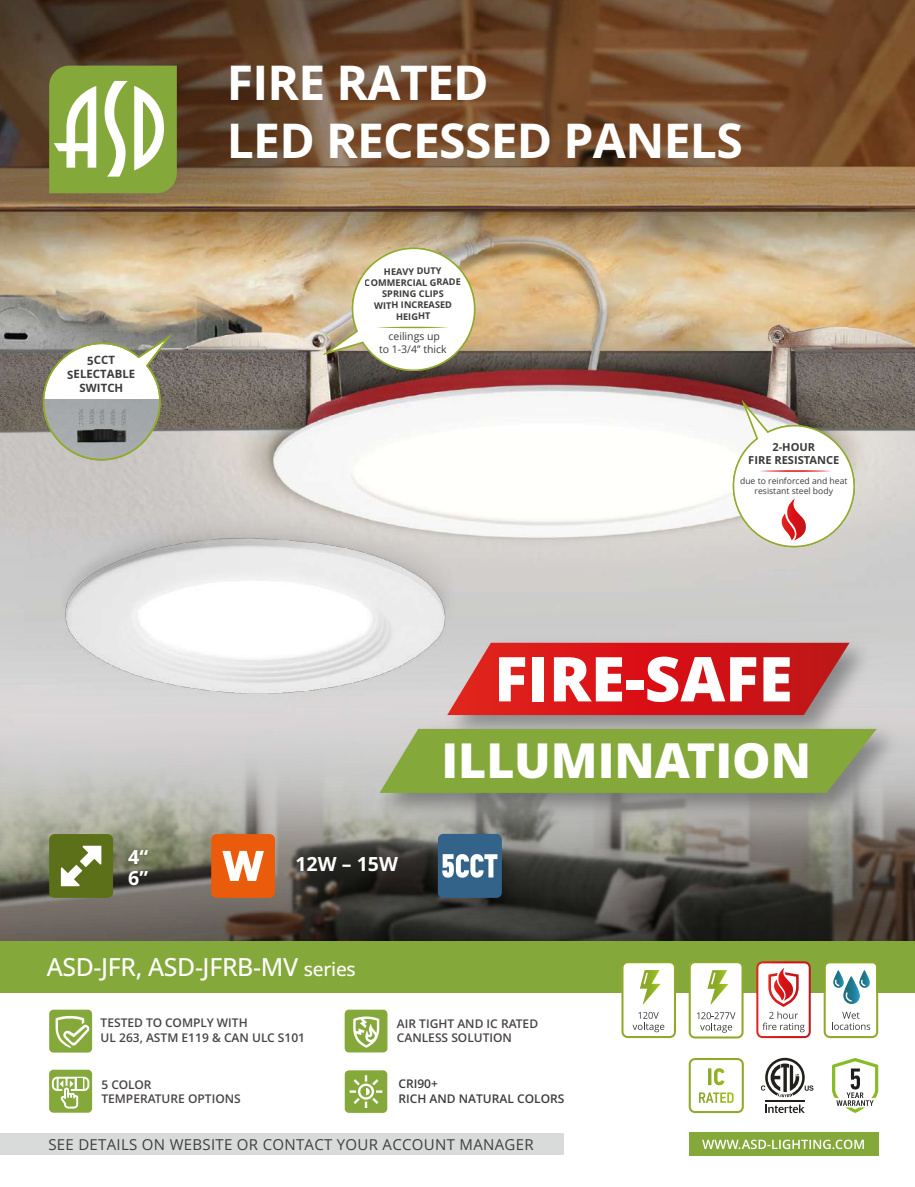
<style>
.page{position:relative;width:915px;height:1187px;background:#fff}
.page>*{position:absolute;margin:0;border:0;box-sizing:border-box;transform-origin:0 0}
.t1{font:800 61.8px "Open Sans";color:#fff}
.t2{font:800 48.45px "Open Sans";color:#fff}
.t3{font:700 48px/57.6px "Open Sans";letter-spacing:-.015em;color:#fff}
.t4{font:500 24.9px "Open Sans";letter-spacing:-.015em;color:#fff}
.t5{font:700 19.5px "Open Sans";color:#fff}
.t6{font:15px "Open Sans";letter-spacing:.02em;color:#3f3f40}
.t7{font:600 12px/14.4px "Open Sans";color:#494444}
.t8{font:600 12px/14.4px "Open Sans";color:#3c3c3b}
.t9{font:700 11.4px/13.8px "Open Sans";color:#3c3c3b;text-align:center}
.t10{font:700 11.1px/13.2px "Open Sans";color:#3c3c3b;text-align:center}
.t11{font:10.5px/12.8px "Open Sans";color:#3c3c3b;text-align:center}
.t12{font:700 9.15px/11.2px "Open Sans";color:#3c3c3b;text-align:center}
.t13{font:8.55px/9.9px "Open Sans";color:#3c3c3b;text-align:center}
.s1{font-size:19.2px}
</style>
<div class="page">
<img style="left:0;top:0;width:914px;height:941px">
<div style="left:211px;top:834px;width:64px;height:63px;background:#ea5b0b;border-radius:5px"></div>
<svg style="left:222px;top:850px;width:42px;height:30px"></svg>
<div style="left:0;top:1133px;width:563px;height:22px;background:#d9dada"></div>
<div style="left:688px;top:1132px;width:190px;height:24px;background:#84a839"></div>
<svg style="left:702px;top:1139px;width:161px;height:9px"></svg>
<img style="left:481px;top:630px;width:401px;height:86px">
<svg style="left:481px;top:642px;width:368px;height:73px;background:#d12022"></svg>
<img style="left:367px;top:716px;width:542px;height:110px">
<svg style="left:379px;top:728px;width:497px;height:64px;background:#87a841"></svg>
<div style="left:49px;top:834px;width:64px;height:63px;background:#5c6f19;border-radius:5px"></div>
<svg style="left:61px;top:845px;width:40px;height:41px"></svg>
<svg style="left:344px;top:1070px;width:43px;height:42px;background:#98b65a"></svg>
<div style="left:0;top:941px;width:914px;height:51px;background:#84a839"></div>
<svg style="left:49px;top:66px;width:128px;height:127px"></svg>
<div style="left:437px;top:833px;width:64px;height:64px;background:#346389;border-radius:5px"></div>
<svg style="left:442px;top:854px;width:55px;height:23px"></svg>
<svg style="left:621px;top:961px;width:54px;height:76px"></svg>
<svg style="left:823px;top:961px;width:54px;height:76px"></svg>
<svg style="left:832px;top:1058px;width:45px;height:54px"></svg>
<svg style="left:765px;top:1104px;width:39px;height:8px"></svg>
<hr style="left:765px;top:1100px;width:39px;height:1px;background:#23201c">
<svg style="left:761px;top:1057px;width:52px;height:40px"></svg>
<svg style="left:756px;top:961px;width:54px;height:76px"></svg>
<svg style="left:36px;top:331px;width:139px;height:136px"></svg>
<svg style="left:318px;top:238px;width:167px;height:140px"></svg>
<svg style="left:726px;top:396px;width:138px;height:161px"></svg>
<svg style="left:49px;top:1009px;width:43px;height:43px;background:#9cb961"></svg>
<svg style="left:344px;top:1009px;width:43px;height:43px;background:#a0bb66"></svg>
<svg style="left:49px;top:1069px;width:43px;height:43px;background:#a0bc67"></svg>
<svg style="left:688px;top:961px;width:55px;height:77px"></svg>
<svg style="left:688px;top:1058px;width:55px;height:54px"></svg>
<img style="left:29px;top:475px;width:452px;height:280px">
<h3 class="t3" style="left:227px;top:53px;width:517px">FIRE RATED<br>LED RECESSED PANELS</h3>
<p class="t9" style="left:67px;top:353px;width:70px;rotate:-1deg">5CCT<br>SELECTABLE<br>SWITCH</p>
<h3 class="t5" style="left:128px;top:842px;width:21px">4“</h3>
<h3 class="t5" style="left:128px;top:863px;width:21px">6”</h3>
<p class="t12" style="left:364px;top:266px;width:97px;rotate:-1deg">HEAVY DUTY<br>COMMERCIAL GRADE<br>SPRING CLIPS<br>WITH INCREASED<br>HEIGHT</p>
<p class="t11" style="left:379px;top:330px;width:69px">ceilings up<br>to 1-3/4’’ thick</p>
<p class="t10" style="left:748px;top:439px;width:92px">2-HOUR<br>FIRE RESISTANCE</p>
<p class="t13" style="left:739px;top:476px;width:109px">due to reinforced and heat resistant steel body</p>
<h1 class="t1" style="left:494px;top:632px;width:300px">FIRE-SAFE</h1>
<h3 class="t5" style="left:295px;top:850px;width:104px">12W – 15W</h3>
<h2 class="t2" style="left:441px;top:723px;width:371px">ILLUMINATION</h2>
<h3 class="t4" style="left:47px;top:949px;width:310px">ASD-JFR, ASD-JFRB-MV <span class="s1">series</span></h3>
<p class="t7" style="left:101px;top:1015px;width:206px">TESTED TO COMPLY WITH<br>UL 263, ASTM E119 &amp; CAN ULC S101</p>
<p class="t7" style="left:101px;top:1076px;width:141px">5 COLOR<br>TEMPERATURE OPTIONS</p>
<p class="t7" style="left:396px;top:1015px;width:143px">AIR TIGHT AND IC RATED<br>CANLESS SOLUTION</p>
<p class="t8" style="left:398px;top:1076px;width:167px">CRI90+<br>RICH AND NATURAL COLORS</p>
<p class="t6" style="left:48px;top:1134px;width:486px">SEE DETAILS ON WEBSITE OR CONTACT YOUR ACCOUNT MANAGER</p>
</div>
